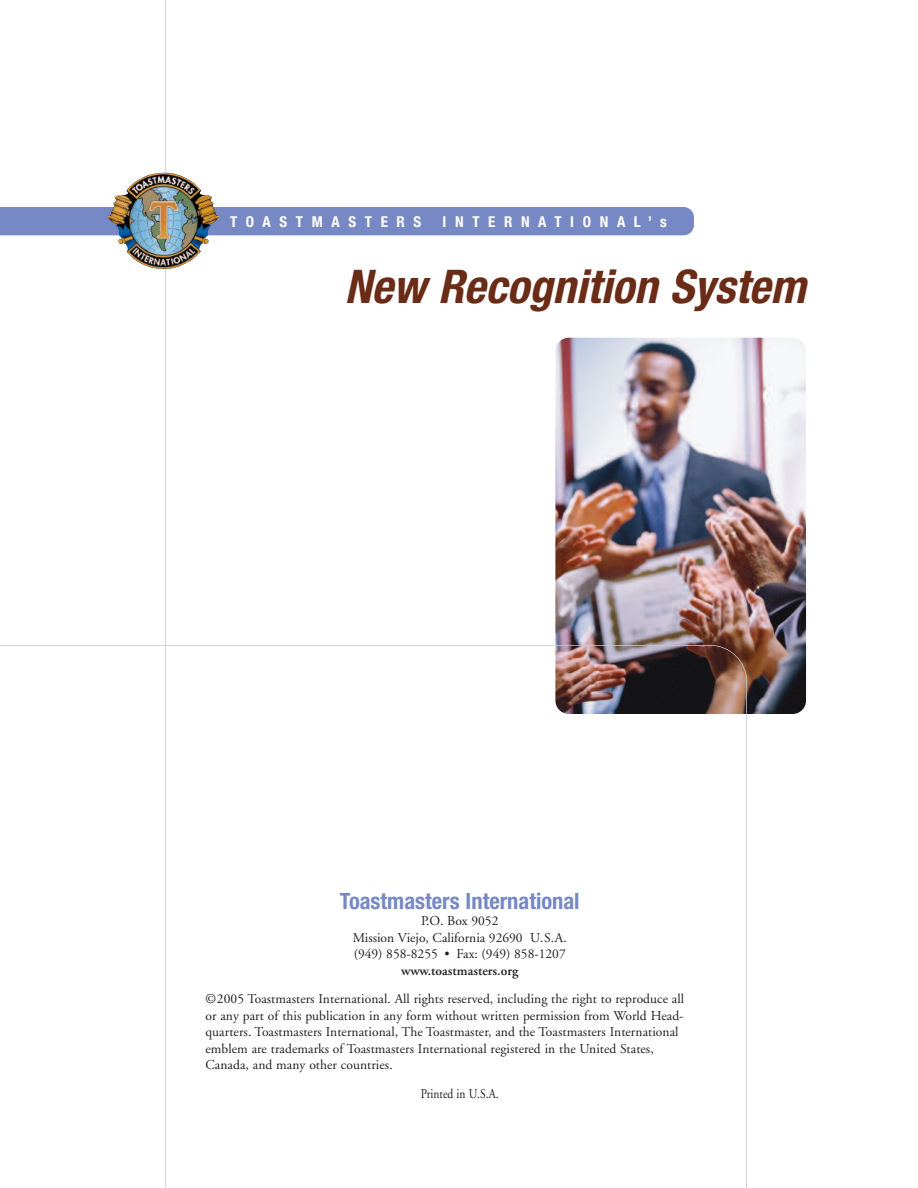
<style>
.page{position:relative;width:918px;height:1188px;background:#fff}
.page>*{position:absolute;margin:0;border:0;box-sizing:border-box;transform-origin:0 0}
.t1{font:italic 700 condensed 46.5px "Helvetica Neue";color:#6a2c16}
.t2{font:700 condensed 22.5px "Helvetica Neue";color:#7689c4}
.t3{font:700 condensed 15px "Helvetica Neue";letter-spacing:.575em;color:#fff}
.t4{font:13.5px/16.5px "Adobe Garamond";letter-spacing:.005em;color:#231f20;text-align:center}
.t5{font:600 13.5px "Adobe Garamond";color:#231f20}
.t6{font:13.5px "Adobe Garamond";letter-spacing:.005em;color:#231f20;scale:.85 1}
</style>
<div class="page">
<div style="left:0;top:207px;width:694px;height:28px;background:#7689c4"></div>
<img style="left:555px;top:338px;width:251px;height:376px">
<svg style="left:0;top:645px;width:747px;height:543px"></svg>
<img style="left:108px;top:173px;width:111px;height:96px">
<p class="t3" style="left:230px;top:216px;width:193px">TOASTMASTERS</p>
<p class="t3" style="left:443px;top:216px;width:226px">INTERNATIONAL’s</p>
<h1 class="t1" style="left:345px;top:270px;width:462px">New Recognition System</h1>
<h2 class="t2" style="left:340px;top:892px;width:241px">Toastmasters International</h2>
<p class="t4" style="left:353px;top:914px;width:215px">P.O. Box 9052<br>Mission Viejo, California 92690 U.S.A. (949) 858-8255 • Fax: (949) 858-1207</p>
<p class="t5" style="left:401px;top:965px;width:119px">www.toastmasters.org</p>
<p class="t4" style="left:206px;top:992px;width:480px;text-align:left">©2005 Toastmasters International. All rights reserved, including the right to reproduce all or any part of this publication in any form without written permission from World Head&shy;quarters. Toastmasters International, The Toastmaster, and the Toastmasters International emblem are trademarks of Toastmasters International registered in the United States, Canada, and many other countries.</p>
<p class="t6" style="left:421px;top:1088px;width:93px">Printed in U.S.A.</p>
</div>
